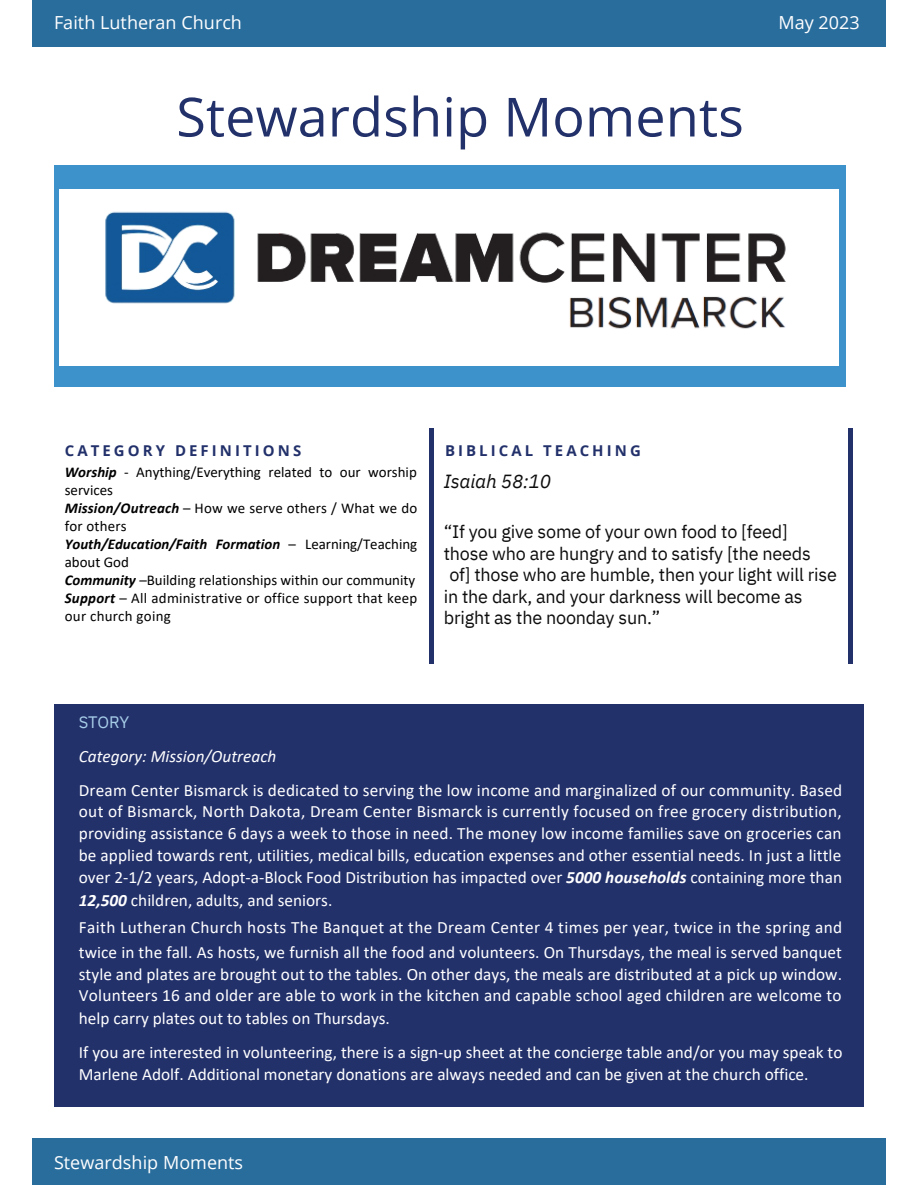
<style>
.page{position:relative;width:918px;height:1188px;background:#fff}
.page>*{position:absolute;margin:0;border:0;box-sizing:border-box;transform-origin:0 0}
.t1{font:54px "Open Sans";color:#23316b}
.t2{font:italic 18.9px "IBM Plex Sans";letter-spacing:-.01em;color:#0d0d0d}
.t3{font:18px "IBM Plex Sans";letter-spacing:-.01em;color:#0d0d0d}
.t4{font:18px "Open Sans";color:#fff}
.t5{font:17.25px/22px "Calibri";color:#fff;text-align:justify}
.t6{font:italic 17.25px "Calibri";color:#fff}
.t7{font:16.5px "IBM Plex Sans";letter-spacing:-.01em;color:#a7cee8}
.t8{font:15px/18px "Calibri";color:#000}
.t9{font:700 15px "Open Sans";letter-spacing:.205em;color:#23316b}
.s1{font-weight:700;font-style:italic}
</style>
<div class="page">
<hr style="left:430px;top:428px;width:4px;height:235px;background:#23316b">
<hr style="left:54px;top:704px;width:3px;height:402px;background:#23316b">
<div style="left:54px;top:166px;width:792px;height:221px;background:#3e92cc"></div>
<div style="left:32px;top:0;width:427px;height:47px;background:#296d9d"></div>
<div style="left:459px;top:0;width:427px;height:47px;background:#296d9d"></div>
<div style="left:32px;top:1141px;width:427px;height:44px;background:#296d9d"></div>
<div style="left:459px;top:1141px;width:427px;height:44px;background:#296d9d"></div>
<hr style="left:32px;top:1138px;width:427px;height:2px;background:#296d9d">
<hr style="left:32px;top:1140px;width:427px;height:1px;background:#296d9d">
<hr style="left:461px;top:1138px;width:425px;height:2px;background:#296d9d">
<hr style="left:461px;top:1140px;width:425px;height:1px;background:#296d9d">
<div style="left:848px;top:428px;width:5px;height:235px;background:#23316b"></div>
<img style="left:59px;top:189px;width:779px;height:177px">
<div style="left:57px;top:704px;width:807px;height:403px;background:#23316b"></div>
<p class="t4" style="left:54px;top:10px;width:190px">Faith Lutheran Church</p>
<p class="t4" style="left:778px;top:10px;width:83px">May 2023</p>
<h1 class="t1" style="left:176px;top:79px;width:569px">Stewardship Moments</h1>
<p class="t9" style="left:65px;top:440px;width:238px">CATEGORY DEFINITIONS</p>
<p class="t9" style="left:445px;top:440px;width:197px">BIBLICAL TEACHING</p>
<p class="t2" style="left:444px;top:469px;width:109px">Isaiah 58:10</p>
<p class="t8" style="left:65px;top:464px;width:354px"><span class="s1">Worship</span> - Anything/Everything related to our worship services<br><span class="s1">Mission/Outreach</span> – How we serve others / What we do for others<br><span class="s1">Youth/Education/Faith Formation</span> – Learning/Teaching about God<br><span class="s1">Community</span> –Building relationships within our community <span class="s1">Support</span> – All administrative or office support that keep our church going</p>
<p class="t3" style="left:444px;top:520px;width:345px">“If you give some of your own food to [feed]</p>
<p class="t3" style="left:444px;top:541px;width:369px">those who are hungry and to satisfy [the needs</p>
<p class="t3" style="left:449px;top:563px;width:389px">of] those who are humble, then your light will rise</p>
<p class="t3" style="left:444px;top:584px;width:360px">in the dark, and your darkness will become as</p>
<p class="t3" style="left:444px;top:605px;width:218px">bright as the noonday sun.”</p>
<p class="t7" style="left:79px;top:711px;width:52px">STORY</p>
<p class="t6" style="left:79px;top:749px;width:199px">Category: Mission/Outreach</p>
<p class="t5" style="left:79px;top:780px;width:765px">Dream Center Bismarck is dedicated to serving the low income and marginalized of our community. Based out of Bismarck, North Dakota, Dream Center Bismarck is currently focused on free grocery distribution, providing assistance 6 days a week to those in need. The money low income families save on groceries can be applied towards rent, utilities, medical bills, education expenses and other essential needs. In just a little over 2-1/2 years, Adopt-a-Block Food Distribution has impacted over <span class="s1">5000 households</span> containing more than <span class="s1">12,500</span> children, adults, and seniors.</p>
<p class="t5" style="left:79px;top:916px;width:765px;line-height:24.8px">Faith Lutheran Church hosts The Banquet at the Dream Center 4 times per year, twice in the spring and twice in the fall. As hosts, we furnish all the food and volunteers. On Thursdays, the meal is served banquet</p>
<p class="t5" style="left:79px;top:965px;width:765px">style and plates are brought out to the tables. On other days, the meals are distributed at a pick up window.<br>Volunteers 16 and older are able to work in the kitchen and capable school aged children are welcome to help carry plates out to tables on Thursdays.</p>
<p class="t5" style="left:79px;top:1042px;width:765px;line-height:22.5px">If you are interested in volunteering, there is a sign-up sheet at the concierge table and/or you may speak to<br>Marlene Adolf. Additional monetary donations are always needed and can be given at the church office.</p>
<p class="t4" style="left:54px;top:1150px;width:191px">Stewardship Moments</p>
</div>
